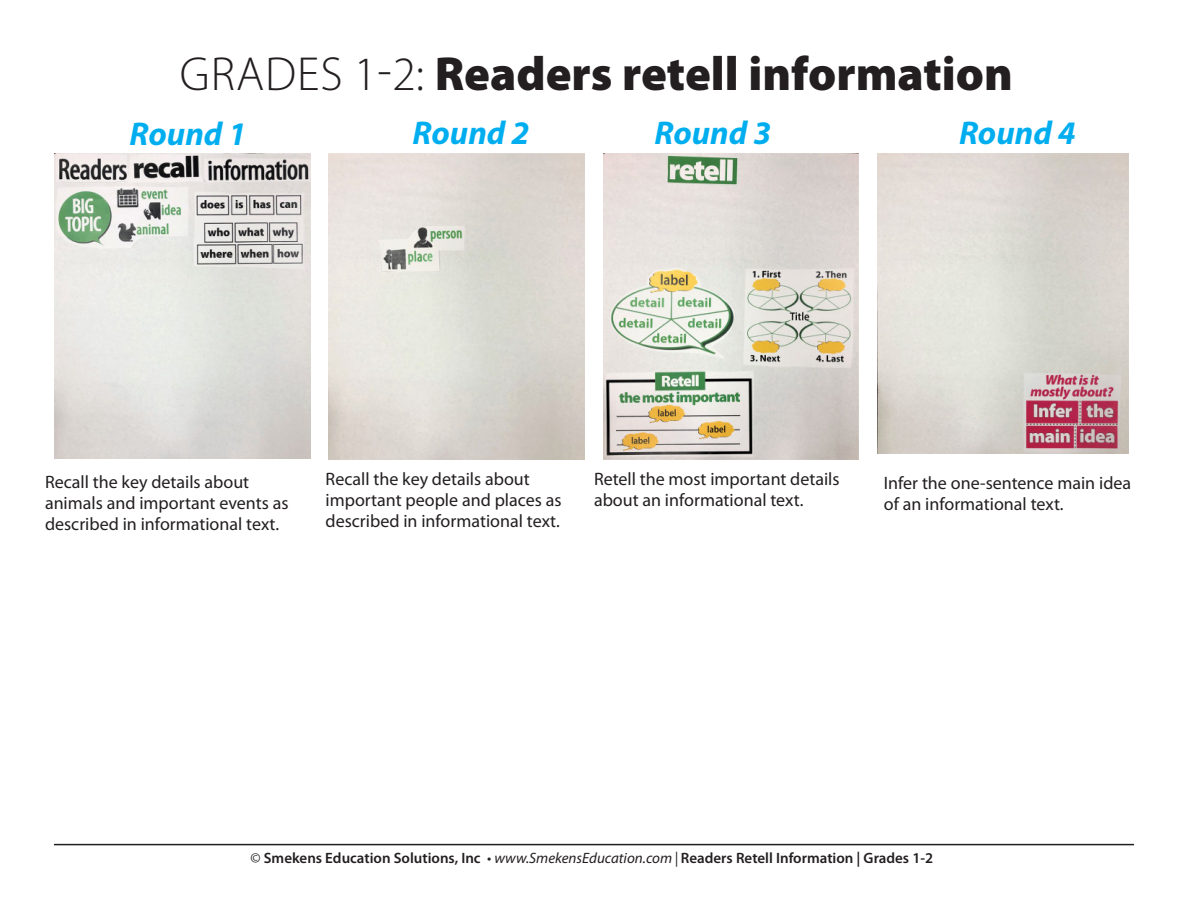
<style>
.page{position:relative;width:1188px;height:918px;background:#fff}
.page>*{position:absolute;margin:0;border:0;box-sizing:border-box;transform-origin:0 0}
.t1{font:900 48px "Myriad Pro";color:#231f20}
.t2{font:italic 700 33px "Myriad Pro";color:#00aeef}
.t3{font:18px/21px "Myriad Pro";color:#231f20}
.t4{font:600 15px "Myriad Pro";color:#231f20}
.s1{font-weight:300}
.s2{font-weight:400}
.s3{font-weight:400;font-style:italic}
</style>
<div class="page">
<img style="left:54px;top:154px;width:257px;height:305px">
<img style="left:328px;top:154px;width:257px;height:306px">
<img style="left:603px;top:154px;width:255px;height:305px">
<img style="left:878px;top:154px;width:250px;height:299px">
<hr style="left:54px;top:844px;width:1080px;height:1px;background:#231f20">
<p class="t1" style="left:180px;top:47px;width:834px"><span class="s1">GRADES 1-2:</span> Readers retell information</p>
<p class="t2" style="left:130px;top:112px;width:118px">Round 1</p>
<p class="t2" style="left:413px;top:111px;width:118px">Round 2</p>
<p class="t2" style="left:654px;top:111px;width:118px">Round 3</p>
<p class="t2" style="left:959px;top:111px;width:118px">Round 4</p>
<p class="t3" style="left:45px;top:471px;width:245px">Recall the key details about animals and important events as described in informational text.</p>
<p class="t3" style="left:326px;top:469px;width:237px">Recall the key details about important people and places as described in informational text.</p>
<p class="t3" style="left:594px;top:469px;width:247px">Retell the most important details about an informational text.</p>
<p class="t3" style="left:884px;top:472px;width:249px">Infer the one-sentence main idea of an informational text.</p>
<p class="t4" style="left:251px;top:849px;width:684px"><span class="s2">©</span> Smekens Education Solutions, Inc <span class="s2">•</span> <span class="s3">www.SmekensEducation.com |</span> Readers Retell Information | Grades 1-2</p>
</div>
